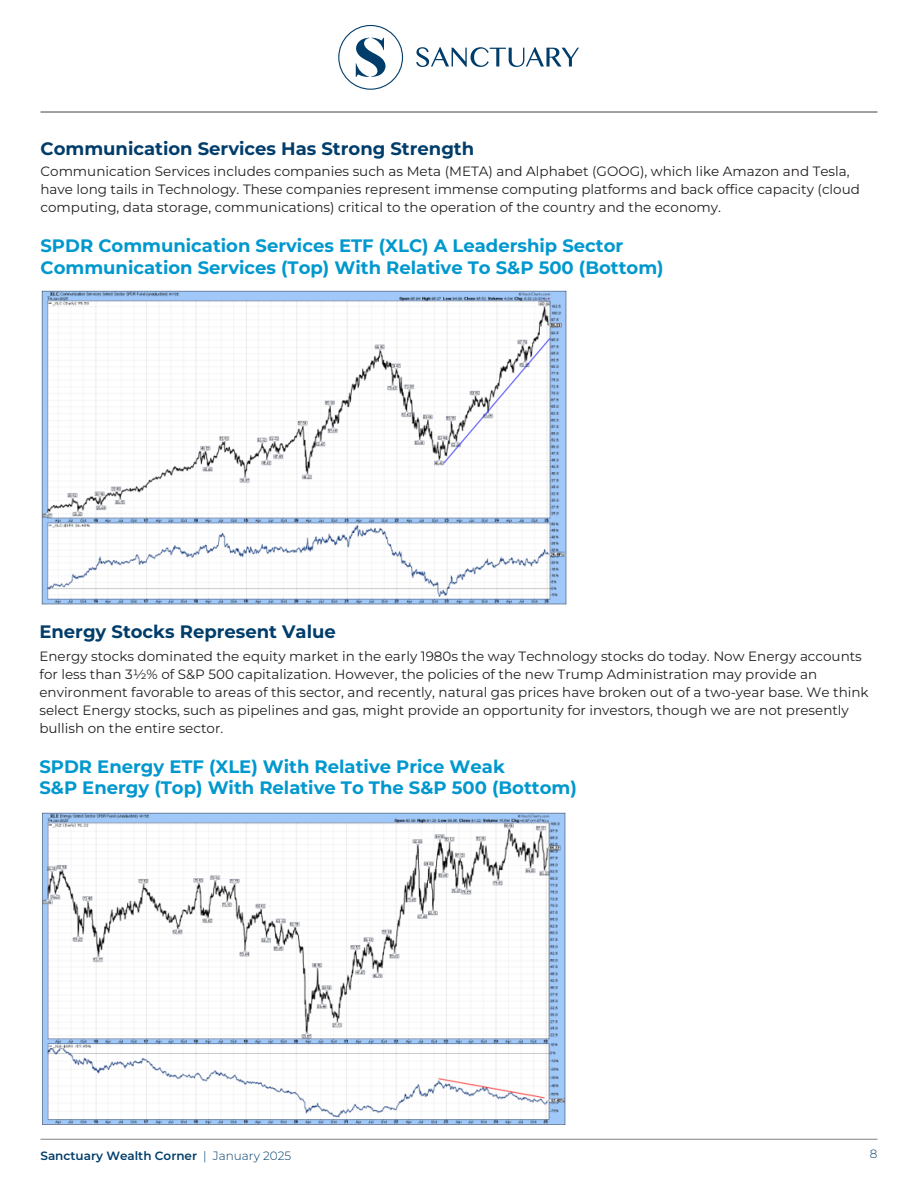
<style>
.page{position:relative;width:918px;height:1188px;background:#fff}
.page>*{position:absolute;margin:0;border:0;box-sizing:border-box;transform-origin:0 0}
.Chart_header_Lt_Blue{font:700 18px/21.6px "Montserrat";color:#0098ce}
.Chart_header_Lt_Blue-2{font:700 18px "Montserrat";color:#003d6a}
.Chart_header_Lt_Blue-3{font:13.5px/18px "Montserrat";color:#231f20}
.t1{font:600 12px "Montserrat";color:#003d6a}
.t2{font:300 12px "Montserrat";color:#003d6a}
.s1{font-weight:300}
</style>
<div class="page">
<hr style="left:40px;top:111px;width:838px;height:2px;background:#808285">
<hr style="left:40px;top:1139px;width:838px;height:1px;background:#808285">
<svg style="left:338px;top:25px;width:65px;height:65px"></svg>
<svg style="left:416px;top:47px;width:163px;height:20px"></svg>
<img style="left:41px;top:290px;width:526px;height:315px">
<img style="left:42px;top:812px;width:524px;height:313px">
<p class="Chart_header_Lt_Blue-2" style="left:40px;top:137px;width:435px">Communication Services Has Strong Strength</p>
<p class="Chart_header_Lt_Blue-3" style="left:40px;top:162px;width:821px">Communication Services includes companies such as Meta (META) and Alphabet (GOOG), which like Amazon and Tesla, have long tails in Technology. These companies represent immense computing platforms and back office capacity (cloud computing, data storage, communications) critical to the operation of the country and the economy.</p>
<p class="Chart_header_Lt_Blue" style="left:40px;top:234px;width:625px">SPDR Communication Services ETF (XLC) A Leadership Sector<br>Communication Services (Top) With Relative To S&amp;P 500 (Bottom)</p>
<h1 class="Chart_header_Lt_Blue-2" style="left:39px;top:620px;width:298px">Energy Stocks Represent Value</h1>
<p class="Chart_header_Lt_Blue-3" style="left:39px;top:646px;width:831px">Energy stocks dominated the equity market in the early 1980s the way Technology stocks do today. Now Energy accounts for less than 3½% of S&amp;P 500 capitalization. However, the policies of the new Trump Administration may provide an environment favorable to areas of this sector, and recently, natural gas prices have broken out of a two-year base. We think select Energy stocks, such as pipelines and gas, might provide an opportunity for investors, though we are not presently bullish on the entire sector.</p>
<h1 class="Chart_header_Lt_Blue" style="left:39px;top:755px;width:539px">SPDR Energy ETF (XLE) With Relative Price Weak<br>S&amp;P Energy (Top) With Relative To The S&amp;P 500 (Bottom)</h1>
<p class="t1" style="left:40px;top:1147px;width:252px">Sanctuary Wealth Corner <span class="s1">| January 2025</span></p>
<p class="t2" style="left:870px;top:1145px;width:9px">8</p>
</div>
